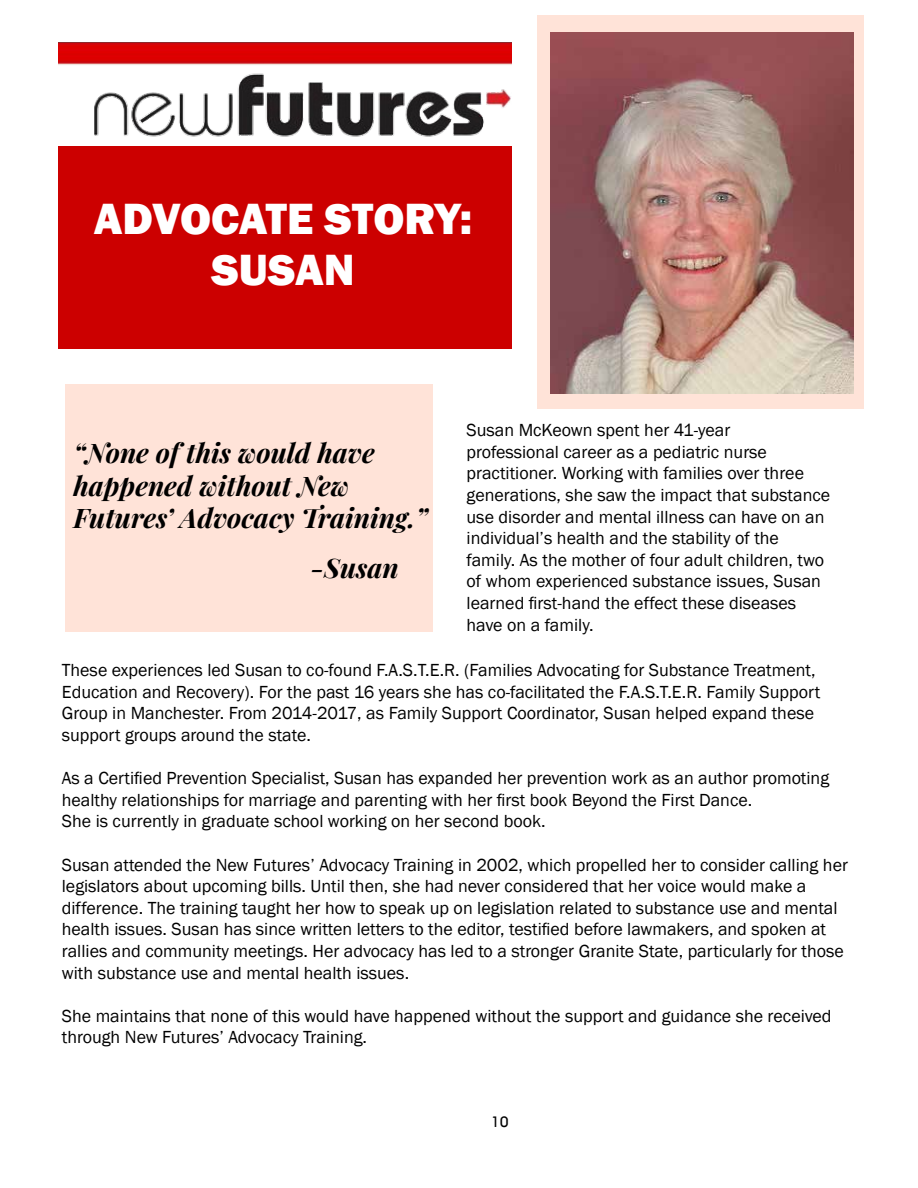
<style>
.page{position:relative;width:918px;height:1188px;background:#fff}
.page>*{position:absolute;margin:0;border:0;box-sizing:border-box;transform-origin:0 0}
.t1{font:800 45px/51px "Franklin Gothic";color:#fff;text-align:center}
.t2{font:italic 700 27px/32.4px "Playfair Display";color:#000}
.t3{font:18px/21.6px "Franklin Gothic";color:#000}
.t4{font:15px "Bauhaus";color:#000}
</style>
<div class="page">
<div style="left:538px;top:15px;width:326px;height:393px;background:#ffe3d8"></div>
<div style="left:66px;top:384px;width:367px;height:248px;background:#ffe3d8"></div>
<div style="left:58px;top:146px;width:454px;height:202px;background:#c00"></div>
<img style="left:550px;top:32px;width:303px;height:361px">
<img style="left:58px;top:42px;width:454px;height:95px">
<h1 class="t1" style="left:94px;top:194px;width:380px">ADVOCATE STORY:<br>SUSAN</h1>
<h2 class="t2" style="left:73px;top:435px;width:356px">“None of this would have happened without New<br>Futures’ Advocacy Training.”</h2>
<h2 class="t2" style="left:310px;top:549px;width:90px">-Susan</h2>
<p class="t3" style="left:467px;top:420px;width:365px">Susan McKeown spent her 41-year<br>professional career as a pediatric nurse practitioner. Working with families over three generations, she saw the impact that substance use disorder and mental illness can have on an individual’s health and the stability of the family. As the mother of four adult children, two of whom experienced substance issues, Susan learned first-hand the effect these diseases have on a family.</p>
<p class="t3" style="left:62px;top:660px;width:760px">These experiences led Susan to co-found F.A.S.T.E.R. (Families Advocating for Substance Treatment, Education and Recovery). For the past 16 years she has co-facilitated the F.A.S.T.E.R. Family Support Group in Manchester. From 2014-2017, as Family Support Coordinator, Susan helped expand these support groups around the state.</p>
<p class="t3" style="left:62px;top:768px;width:769px">As a Certified Prevention Specialist, Susan has expanded her prevention work as an author promoting healthy relationships for marriage and parenting with her first book Beyond the First Dance.<br>She is currently in graduate school working on her second book.</p>
<p class="t3" style="left:62px;top:854px;width:788px">Susan attended the New Futures’ Advocacy Training in 2002, which propelled her to consider calling her legislators about upcoming bills. Until then, she had never considered that her voice would make a difference. The training taught her how to speak up on legislation related to substance use and mental health issues. Susan has since written letters to the editor, testified before lawmakers, and spoken at rallies and community meetings. Her advocacy has led to a stronger Granite State, particularly for those with substance use and mental health issues.</p>
<p class="t3" style="left:62px;top:1005px;width:771px">She maintains that none of this would have happened without the support and guidance she received through New Futures’ Advocacy Training.</p>
<p class="t4" style="left:492px;top:1113px;width:18px">10</p>
</div>
